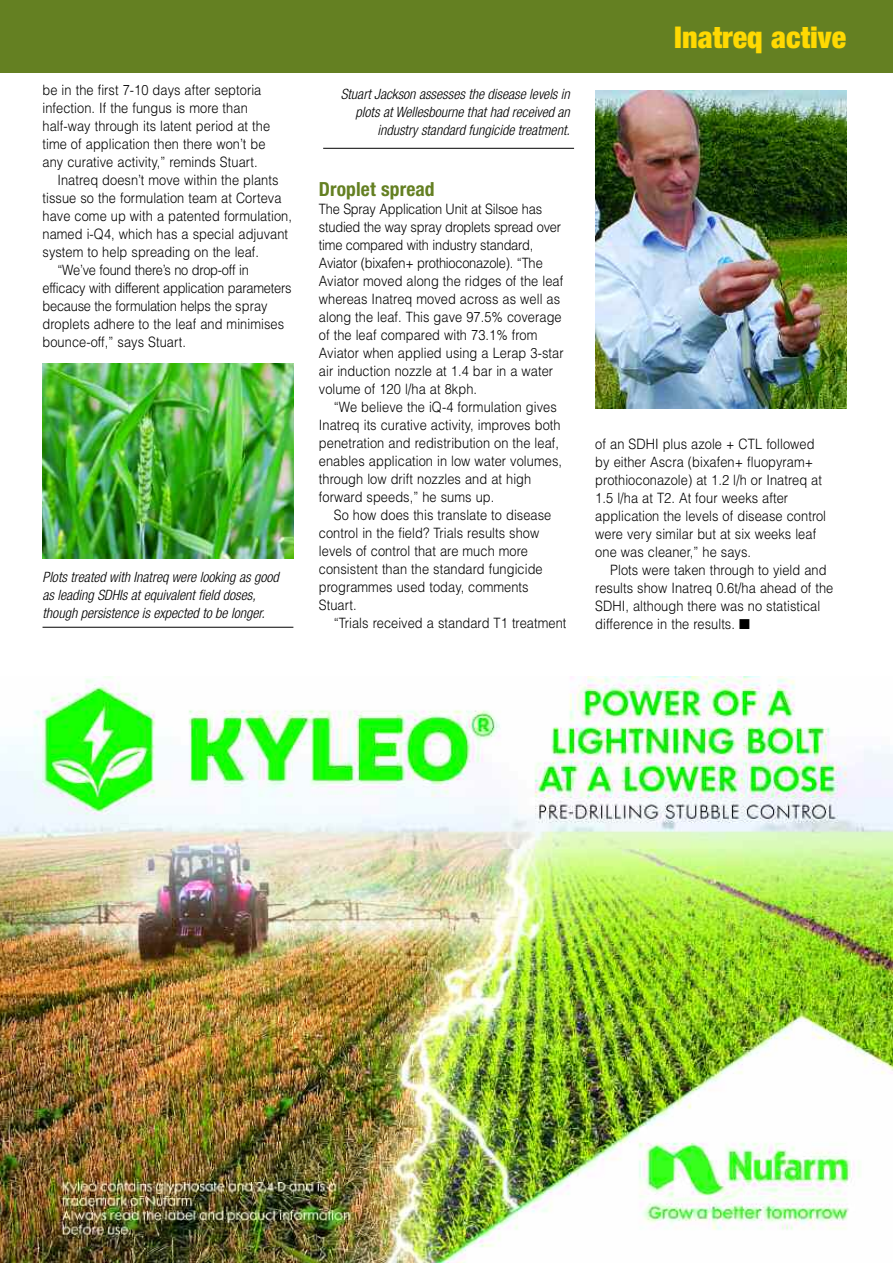
<style>
.page{position:relative;width:893px;height:1263px;background:#fff}
.page>*{position:absolute;margin:0;border:0;box-sizing:border-box;transform-origin:0 0}
.t1{font:900 condensed 30px "Helvetica Neue";color:#ffd902}
.t2{font:700 condensed 19.5px "Helvetica Neue";letter-spacing:.005em;color:#648022}
.t3{font:300 14.25px/18px "Helvetica";letter-spacing:.005em;color:#000;scale:.9 1}
.t4{font:italic 300 condensed 14.25px/18px "Helvetica Neue";color:#000;text-align:right}
.t5{font:300 14.25px "Helvetica";letter-spacing:-.015em;color:#000;scale:.9 1}
</style>
<div class="page">
<div style="left:0;top:0;width:893px;height:72px;background:#648022"></div>
<img style="left:595px;top:90px;width:251px;height:318px">
<hr style="left:323px;top:148px;width:251px;height:1px;background:#000">
<img style="left:43px;top:363px;width:250px;height:195px">
<hr style="left:43px;top:627px;width:250px;height:1px;background:#000">
<img style="left:0;top:676px;width:893px;height:587px">
<p class="t3" style="left:43px;top:81px;width:245px">be in the first 7-10 days after septoria</p>
<p class="t3" style="left:43px;top:99px;width:230px">infection. If the fungus is more than</p>
<p class="t3" style="left:43px;top:117px;width:254px">half-way through its latent period at the</p>
<p class="t3" style="left:43px;top:135px;width:249px">time of application then there won’t be</p>
<p class="t3" style="left:43px;top:153px;width:241px">any curative activity,” reminds Stuart.</p>
<p class="t3" style="left:57px;top:171px;width:247px">Inatreq doesn’t move within the plants</p>
<p class="t3" style="left:43px;top:189px;width:267px">tissue so the formulation team at Corteva</p>
<p class="t3" style="left:43px;top:207px;width:279px">have come up with a patented formulation,</p>
<p class="t3" style="left:43px;top:225px;width:274px">named i-Q4, which has a special adjuvant</p>
<p class="t3" style="left:43px;top:243px;width:242px">system to help spreading on the leaf.</p>
<p class="t5" style="left:57px;top:262px;width:214px">“We’ve found there’s no drop-off in</p>
<p class="t5" style="left:43px;top:280px;width:278px">efficacy with different application parameters</p>
<p class="t5" style="left:43px;top:298px;width:252px">because the formulation helps the spray</p>
<p class="t3" style="left:43px;top:315px;width:270px">droplets adhere to the leaf and minimises</p>
<p class="t3" style="left:43px;top:333px;width:161px">bounce-off,” says Stuart.</p>
<p class="t4" style="left:43px;top:569px;width:238px;text-align:left">Plots treated with Inatreq were looking as good as leading SDHIs at equivalent field doses, though persistence is expected to be longer.</p>
<p class="t4" style="left:341px;top:87px;width:231px">Stuart Jackson assesses the disease levels in plots at Wellesbourne that had received an industry standard fungicide treatment.</p>
<h2 class="t2" style="left:319px;top:182px;width:117px">Droplet spread</h2>
<p class="t3" style="left:319px;top:200px;width:273px">The Spray Application Unit at Silsoe has studied the way spray droplets spread over time compared with industry standard, Aviator (bixafen+ prothioconazole). “The Aviator moved along the ridges of the leaf whereas Inatreq moved across as well as along the leaf. This gave 97.5% coverage of the leaf compared with 73.1% from Aviator when applied using a Lerap 3-star air induction nozzle at 1.4 bar in a water volume of 120 l/ha at 8kph.</p>
<p class="t3" style="left:319px;top:398px;width:272px;text-indent:15px">“We believe the iQ-4 formulation gives Inatreq its curative activity, improves both penetration and redistribution on the leaf, enables application in low water volumes, through low drift nozzles and at high forward speeds,” he sums up.</p>
<p class="t3" style="left:319px;top:506px;width:260px;text-indent:15px">So how does this translate to disease control in the field? Trials results show levels of control that are much more consistent than the standard fungicide programmes used today, comments<br>Stuart.</p>
<p class="t3" style="left:334px;top:614px;width:260px">“Trials received a standard T1 treatment</p>
<h1 class="t1" style="left:674px;top:27px;width:173px">Inatreq active</h1>
<p class="t3" style="left:595px;top:435px;width:258px">of an SDHI plus azole + CTL followed by either Ascra (bixafen+ fluopyram+ prothioconazole) at 1.2 l/h or Inatreq at 1.5 l/ha at T2. At four weeks after application the levels of disease control were very similar but at six weeks leaf one was cleaner,” he says.</p>
<p class="t3" style="left:595px;top:561px;width:266px;text-indent:15px">Plots were taken through to yield and results show Inatreq 0.6t/ha ahead of the SDHI, although there was no statistical difference in the results. ■</p>
</div>
